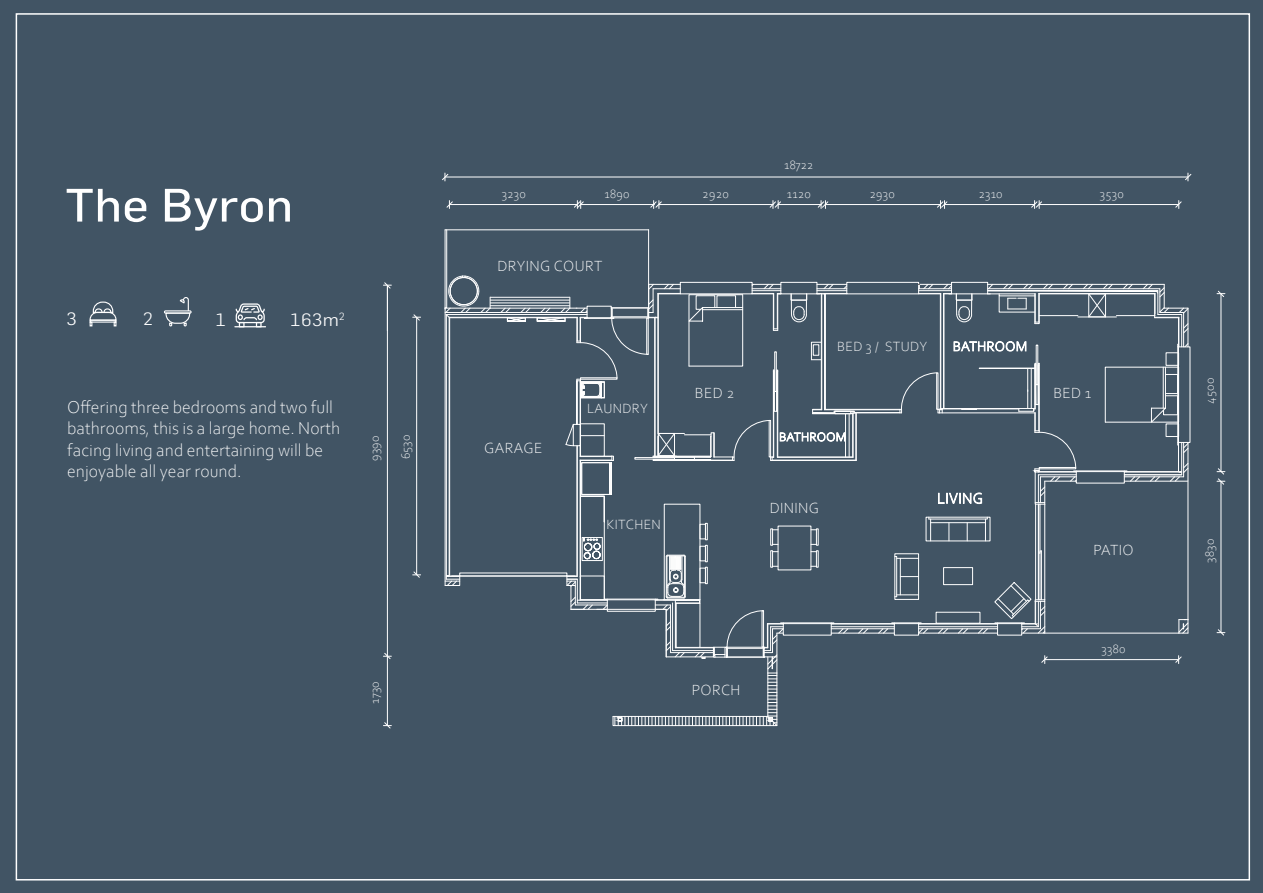
<style>
.page{position:relative;width:1263px;height:893px;background:#415464}
.page>*{position:absolute;margin:0;border:0;box-sizing:border-box;transform-origin:0 0}
.t1{font:45.9px "Flama";color:#fff;scale:1.11 1}
.t2{font:300 18px/21.6px "Corbel";color:#fff}
.t3{font:300 17.55px "Flama";color:#fff;scale:1.11 1}
.t4{font:300 15.45px "Corbel";letter-spacing:.025em;color:#fff}
.t5{font:300 13.95px "Corbel";letter-spacing:.025em;color:#fff}
.t6{font:300 12.6px "Corbel";letter-spacing:.025em;color:#fff}
</style>
<div class="page">
<svg style="left:236px;top:303px;width:29px;height:23px"></svg>
<hr style="left:234px;top:326px;width:32px;height:1px;background:#fff">
<div style="left:164px;top:310px;width:28px;height:4px;border:1px solid #fff"></div>
<svg style="left:165px;top:297px;width:26px;height:30px"></svg>
<svg style="left:89px;top:301px;width:28px;height:25px"></svg>
<hr style="left:445px;top:308px;width:131px;height:1px;background:#fff">
<hr style="left:449px;top:317px;width:128px;height:1px;background:#fff">
<hr style="left:445px;top:312px;width:131px;height:1px;background:#fff">
<hr style="left:446px;top:314px;width:141px;height:1px;background:#fff">
<hr style="left:1188px;top:308px;width:1px;height:39px;background:#fff">
<hr style="left:1188px;top:442px;width:1px;height:39px;background:#fff">
<hr style="left:449px;top:317px;width:1px;height:259px;background:#fff">
<div style="left:951px;top:282px;width:37px;height:12px;border:1px solid #fff"></div>
<div style="left:781px;top:282px;width:36px;height:12px;border:1px solid #fff"></div>
<div style="left:680px;top:282px;width:72px;height:12px;border:1px solid #fff"></div>
<hr style="left:452px;top:576px;width:123px;height:1px;background:#fff">
<div style="left:459px;top:573px;width:108px;height:3px;border:1px solid #fff"></div>
<hr style="left:446px;top:314px;width:1px;height:265px;background:#fff">
<div style="left:846px;top:282px;width:73px;height:12px;border:1px solid #fff"></div>
<hr style="left:445px;top:308px;width:1px;height:277px;background:#fff">
<hr style="left:490px;top:305px;width:80px;height:1px;background:#fff">
<hr style="left:490px;top:303px;width:80px;height:1px;background:#fff">
<hr style="left:490px;top:300px;width:80px;height:1px;background:#fff">
<hr style="left:490px;top:297px;width:80px;height:1px;background:#fff">
<svg style="left:445px;top:229px;width:46px;height:89px"></svg>
<hr style="left:445px;top:230px;width:204px;height:1px;background:#fff">
<hr style="left:648px;top:230px;width:1px;height:78px;background:#fff">
<hr style="left:416px;top:317px;width:1px;height:258px;background:#fff">
<svg style="left:413px;top:571px;width:47px;height:15px"></svg>
<svg style="left:413px;top:314px;width:8px;height:7px"></svg>
<hr style="left:387px;top:285px;width:1px;height:441px;background:#fff">
<svg style="left:383px;top:653px;width:8px;height:6px"></svg>
<svg style="left:383px;top:282px;width:8px;height:7px"></svg>
<hr style="left:387px;top:286px;width:1px;height:45px;background:#fff">
<svg style="left:383px;top:722px;width:8px;height:7px"></svg>
<hr style="left:1221px;top:481px;width:1px;height:152px;background:#fff">
<svg style="left:1217px;top:629px;width:8px;height:7px"></svg>
<hr style="left:1221px;top:293px;width:1px;height:179px;background:#fff">
<svg style="left:1217px;top:468px;width:8px;height:17px"></svg>
<svg style="left:1217px;top:291px;width:8px;height:6px"></svg>
<hr style="left:450px;top:204px;width:127px;height:1px;background:#fff">
<svg style="left:446px;top:201px;width:7px;height:7px"></svg>
<svg style="left:574px;top:201px;width:10px;height:7px"></svg>
<hr style="left:580px;top:204px;width:75px;height:1px;background:#fff">
<svg style="left:650px;top:201px;width:12px;height:7px"></svg>
<hr style="left:659px;top:204px;width:114px;height:1px;background:#fff">
<svg style="left:770px;top:201px;width:11px;height:7px"></svg>
<hr style="left:778px;top:204px;width:43px;height:1px;background:#fff">
<svg style="left:818px;top:201px;width:10px;height:7px"></svg>
<hr style="left:825px;top:204px;width:115px;height:1px;background:#fff">
<svg style="left:937px;top:201px;width:10px;height:7px"></svg>
<hr style="left:944px;top:204px;width:90px;height:1px;background:#fff">
<svg style="left:1031px;top:201px;width:11px;height:7px"></svg>
<svg style="left:1175px;top:201px;width:7px;height:7px"></svg>
<hr style="left:1039px;top:204px;width:140px;height:1px;background:#fff">
<hr style="left:445px;top:177px;width:743px;height:1px;background:#fff">
<svg style="left:442px;top:173px;width:6px;height:8px"></svg>
<svg style="left:1185px;top:173px;width:6px;height:8px"></svg>
<hr style="left:1188px;top:482px;width:1px;height:138px;background:#fff">
<svg style="left:500px;top:284px;width:688px;height:442px"></svg>
<h1 class="t1" style="left:65px;top:177px;width:207px">The Byron</h1>
<p class="t3" style="left:66px;top:308px;width:11px">3</p>
<p class="t3" style="left:143px;top:308px;width:11px">2</p>
<p class="t3" style="left:216px;top:309px;width:11px">1</p>
<p class="t3" style="left:290px;top:309px;width:51px">163m<sup>2</sup></p>
<p class="t2" style="left:67px;top:395px;width:275px">Offering three bedrooms and two full bathrooms, this is a large home. North facing living and entertaining will be enjoyable all year round.</p>
<p class="t6" style="left:367px;top:461px;width:27px;rotate:-90deg">9390</p>
<p class="t6" style="left:397px;top:459px;width:26px;rotate:-90deg">6530</p>
<p class="t6" style="left:367px;top:704px;width:24px;rotate:-90deg">1730</p>
<p class="t6" style="left:784px;top:157px;width:31px">18722</p>
<p class="t6" style="left:502px;top:186px;width:26px">3230</p>
<p class="t6" style="left:605px;top:186px;width:26px">1890</p>
<p class="t6" style="left:702px;top:186px;width:28px">2920</p>
<p class="t6" style="left:787px;top:186px;width:25px">1120</p>
<p class="t6" style="left:869px;top:186px;width:27px">2930</p>
<p class="t6" style="left:978px;top:186px;width:26px">2310</p>
<p class="t6" style="left:1100px;top:186px;width:25px">3530</p>
<p class="t4" style="left:497px;top:256px;width:106px">DRYING COURT</p>
<p class="t4" style="left:484px;top:438px;width:60px">GARAGE</p>
<p class="t5" style="left:587px;top:400px;width:62px">LAUNDRY</p>
<p class="t5" style="left:607px;top:515px;width:56px">KITCHEN</p>
<p class="t5" style="left:837px;top:337px;width:91px">BED 3 / STUDY</p>
<p class="t4" style="left:695px;top:383px;width:41px">BED 2</p>
<p class="t4" style="left:1053px;top:383px;width:39px">BED 1</p>
<p class="t4" style="left:770px;top:498px;width:51px">DINING</p>
<p class="t4" style="left:1093px;top:540px;width:42px">PATIO</p>
<p class="t4" style="left:692px;top:680px;width:50px">PORCH</p>
<p class="t6" style="left:1101px;top:641px;width:26px">3380</p>
<p class="t6" style="left:1201px;top:404px;width:27px;rotate:-90deg">4500</p>
<p class="t6" style="left:1201px;top:563px;width:26px;rotate:-90deg">3830</p>
</div>
